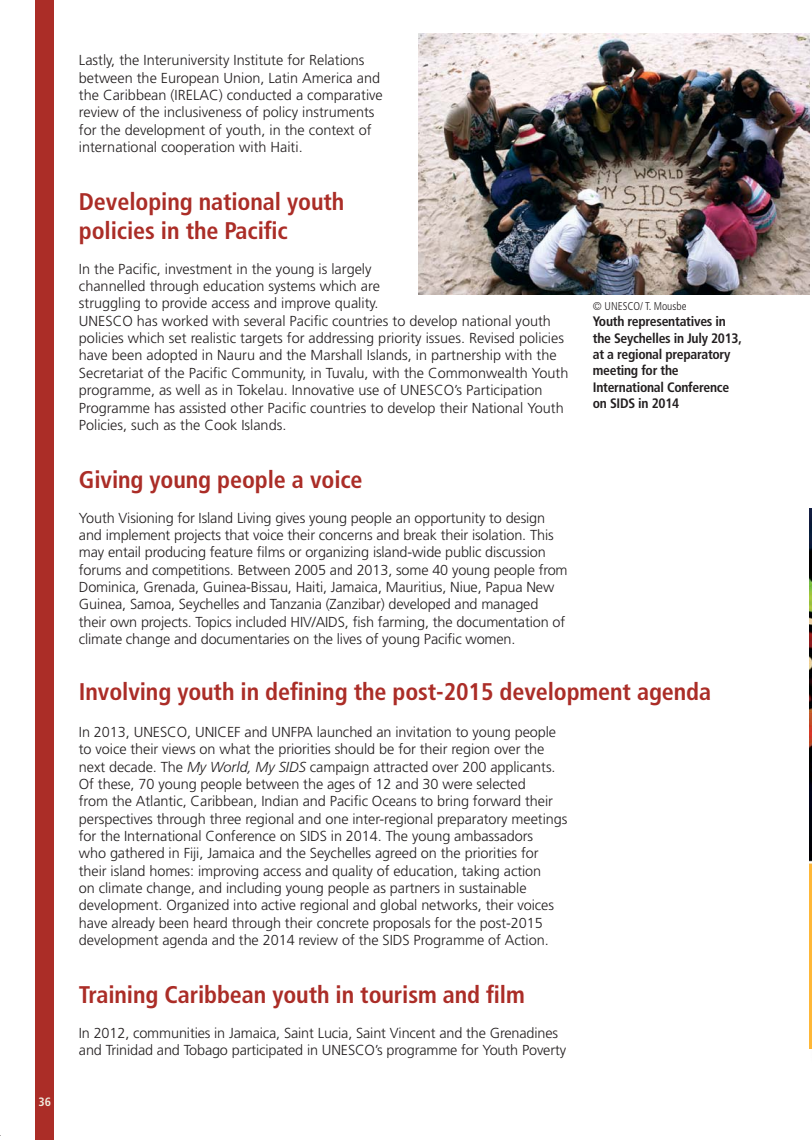
<style>
.page{position:relative;width:812px;height:1140px;background:#fff}
.page>*{position:absolute;margin:0;border:0;box-sizing:border-box;transform-origin:0 0}
.t1{font:700 condensed 24.15px/29px "Frutiger LT Std";letter-spacing:-.005em;color:#ab2d27}
.t2{font:300 14.4px/17.4px "Frutiger";letter-spacing:-.005em;color:#231f20}
.t3{font:700 condensed 13.65px/16.4px "Frutiger LT Std";letter-spacing:-.02em;color:#231f20}
.t4{font:700 condensed 12px "Frutiger LT Std";color:#f0ecdf}
.t5{font:300 condensed 11.25px "Frutiger LT Std";color:#231f20}
.s1{font-style:italic}
</style>
<div class="page">
<div style="left:36px;top:0;width:18px;height:1140px;background:#ab2d27"></div>
<img style="left:809px;top:509px;width:3px;height:540px">
<img style="left:418px;top:34px;width:392px;height:261px">
<p class="t4" style="left:38px;top:1097px;width:14px">36</p>
<p class="t2" style="left:79px;top:53px;width:305px">Lastly, the Interuniversity Institute for Relations between the European Union, Latin America and the Caribbean (IRELAC) conducted a comparative review of the inclusiveness of policy instruments for the development of youth, in the context of international cooperation with Haiti.</p>
<h1 class="t1" style="left:79px;top:189px;width:267px">Developing national youth policies in the Pacific</h1>
<p class="t2" style="left:79px;top:261px;width:491px">In the Pacific, investment in the young is largely<br>channelled through education systems which are<br>struggling to provide access and improve quality.<br>UNESCO has worked with several Pacific countries to develop national youth policies which set realistic targets for addressing priority issues. Revised policies have been adopted in Nauru and the Marshall Islands, in partnership with the Secretariat of the Pacific Community, in Tuvalu, with the Commonwealth Youth programme, as well as in Tokelau. Innovative use of UNESCO’s Participation Programme has assisted other Pacific countries to develop their National Youth Policies, such as the Cook Islands.</p>
<h1 class="t1" style="left:79px;top:467px;width:285px">Giving young people a voice</h1>
<p class="t2" style="left:79px;top:510px;width:490px">Youth Visioning for Island Living gives young people an opportunity to design and implement projects that voice their concerns and break their isolation. This may entail producing feature films or organizing island-wide public discussion forums and competitions. Between 2005 and 2013, some 40 young people from Dominica, Grenada, Guinea-Bissau, Haiti, Jamaica, Mauritius, Niue, Papua New Guinea, Samoa, Seychelles and Tanzania (Zanzibar) developed and managed their own projects. Topics included HIV/AIDS, fish farming, the documentation of climate change and documentaries on the lives of young Pacific women.</p>
<p class="t5" style="left:593px;top:301px;width:95px">© UNESCO/ T. Mousbe</p>
<p class="t3" style="left:593px;top:314px;width:151px">Youth representatives in the Seychelles in July 2013, at a regional preparatory meeting for the<br>International Conference on SIDS in 2014</p>
<h1 class="t1" style="left:79px;top:679px;width:634px">Involving youth in defining the post-2015 development agenda</h1>
<p class="t2" style="left:79px;top:724px;width:490px">In 2013, UNESCO, UNICEF and UNFPA launched an invitation to young people to voice their views on what the priorities should be for their region over the next decade. The <span class="s1">My World, My SIDS</span> campaign attracted over 200 applicants.<br>Of these, 70 young people between the ages of 12 and 30 were selected<br>from the Atlantic, Caribbean, Indian and Pacific Oceans to bring forward their perspectives through three regional and one inter-regional preparatory meetings for the International Conference on SIDS in 2014. The young ambassadors<br>who gathered in Fiji, Jamaica and the Seychelles agreed on the priorities for their island homes: improving access and quality of education, taking action<br>on climate change, and including young people as partners in sustainable development. Organized into active regional and global networks, their voices have already been heard through their concrete proposals for the post-2015 development agenda and the 2014 review of the SIDS Programme of Action.</p>
<h1 class="t1" style="left:79px;top:982px;width:447px">Training Caribbean youth in tourism and film</h1>
<p class="t2" style="left:79px;top:1025px;width:489px">In 2012, communities in Jamaica, Saint Lucia, Saint Vincent and the Grenadines and Trinidad and Tobago participated in UNESCO’s programme for Youth Poverty</p>
</div>
